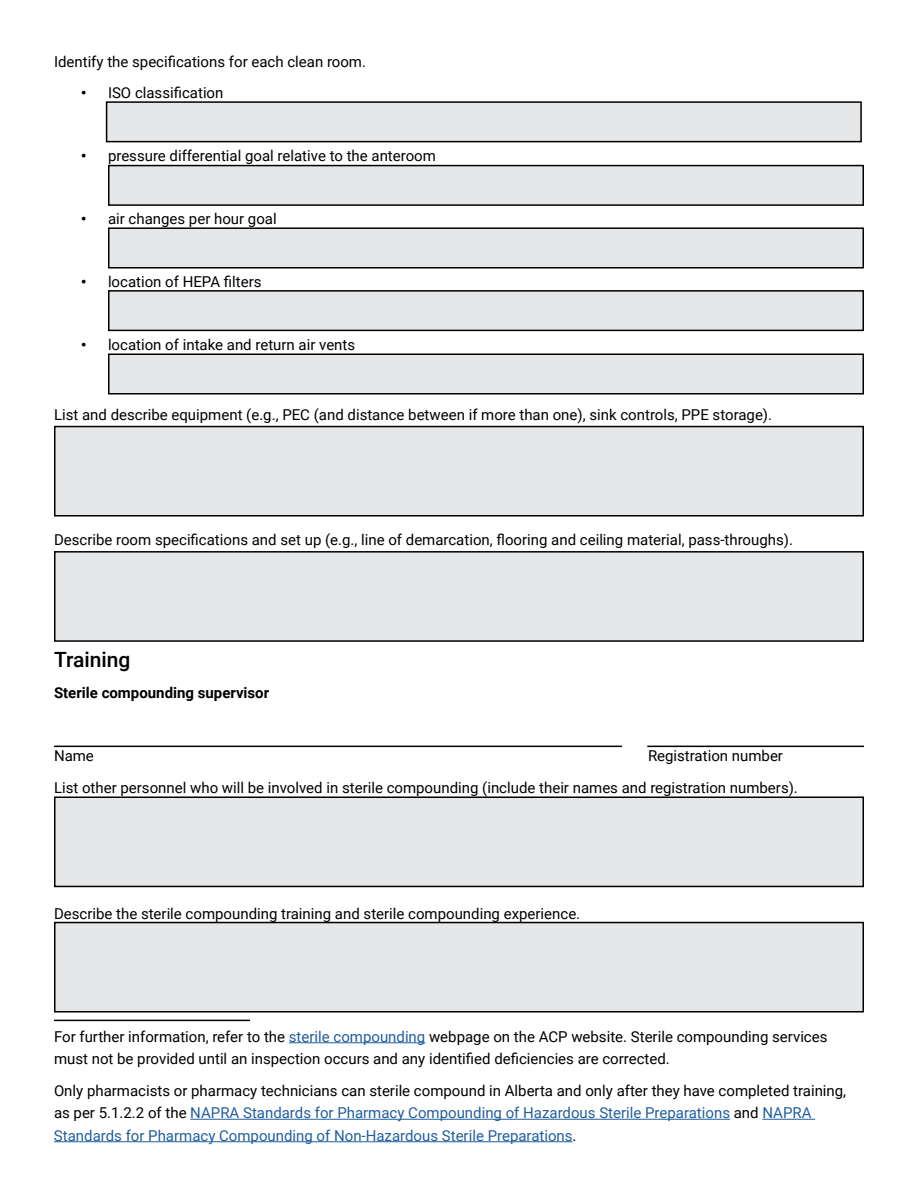
<style>
.page{position:relative;width:918px;height:1188px;background:#fff}
.page>*{position:absolute;margin:0;border:0;box-sizing:border-box;transform-origin:0 0}
.t1{font:500 21px "Roboto";color:#000}
.t2{font:15px/31.5px "Roboto";color:#000}
.t3{font:15px/22.5px "Roboto";color:#215e9e}
.t4{font:700 15px "Roboto";color:#000}
.s1{font-family:"Arial"}
.s2{color:#215e9e}
.s3{color:#000}
</style>
<div class="page">
<hr style="left:289px;top:1042px;width:136px;height:1px;background:#215e9e">
<hr style="left:190px;top:1119px;width:540px;height:1px;background:#215e9e">
<hr style="left:762px;top:1119px;width:53px;height:1px;background:#215e9e">
<hr style="left:54px;top:1141px;width:519px;height:1px;background:#215e9e">
<hr style="left:54px;top:1020px;width:196px;height:1px;background:#000">
<hr style="left:54px;top:746px;width:568px;height:1px;background:#000">
<hr style="left:647px;top:746px;width:217px;height:1px;background:#000">
<div style="left:54px;top:796px;width:810px;height:91px;background:#e6e7e8;border:2px solid #000"></div>
<div style="left:54px;top:922px;width:810px;height:90px;background:#e6e7e8;border:2px solid #000"></div>
<div style="left:54px;top:551px;width:810px;height:91px;background:#e6e7e8;border:2px solid #000"></div>
<div style="left:54px;top:426px;width:810px;height:91px;background:#e6e7e8;border:2px solid #000"></div>
<div style="left:108px;top:165px;width:756px;height:41px;background:#e6e7e8;border:2px solid #000"></div>
<div style="left:108px;top:227px;width:756px;height:41px;background:#e6e7e8;border:2px solid #000"></div>
<div style="left:108px;top:290px;width:756px;height:41px;background:#e6e7e8;border:2px solid #000"></div>
<div style="left:108px;top:353px;width:756px;height:42px;background:#e6e7e8;border:2px solid #000"></div>
<div style="left:106px;top:101px;width:756px;height:41px;background:#e6e7e8;border:2px solid #000"></div>
<p class="t2" style="left:54px;top:45px;width:314px">Identify the specifications for each clean room.</p>
<p class="t2" style="left:81px;top:77px;width:144px"><span class="s1">•</span> ISO classification</p>
<p class="t2" style="left:81px;top:140px;width:356px"><span class="s1">•</span> pressure differential goal relative to the anteroom</p>
<p class="t2" style="left:81px;top:202px;width:197px"><span class="s1">•</span> air changes per hour goal</p>
<p class="t2" style="left:81px;top:265px;width:182px"><span class="s1">•</span> location of HEPA filters</p>
<p class="t2" style="left:81px;top:328px;width:276px"><span class="s1">•</span> location of intake and return air vents</p>
<p class="t2" style="left:54px;top:398px;width:720px">List and describe equipment (e.g., PEC (and distance between if more than one), sink controls, PPE storage).</p>
<p class="t2" style="left:54px;top:524px;width:740px">Describe room specifications and set up (e.g., line of demarcation, flooring and ceiling material, pass-throughs).</p>
<h1 class="t1" style="left:54px;top:645px;width:78px">Training</h1>
<p class="t4" style="left:54px;top:682px;width:217px">Sterile compounding supervisor</p>
<p class="t2" style="left:54px;top:740px;width:745px;text-indent:594px">Registration number<br>List other personnel who will be involved in sterile compounding (include their names and registration numbers).</p>
<p class="t2" style="left:54px;top:740px;width:41px">Name</p>
<p class="t2" style="left:54px;top:897px;width:528px">Describe the sterile compounding training and sterile compounding experience.</p>
<p class="t2" style="left:54px;top:1025px;width:775px;line-height:22.5px">For further information, refer to the <span class="s2">sterile compounding</span> webpage on the ACP website. Sterile compounding services must not be provided until an inspection occurs and any identified deficiencies are corrected.</p>
<p class="t3" style="left:54px;top:1079px;width:794px"><span class="s3">Only pharmacists or pharmacy technicians can sterile compound in Alberta and only after they have completed training, as per 5.1.2.2 of the</span> NAPRA Standards for Pharmacy Compounding of Hazardous Sterile Preparations <span class="s3">and</span> NAPRA<br>Standards for Pharmacy Compounding of Non-Hazardous Sterile Preparations<span class="s3">.</span></p>
</div>
